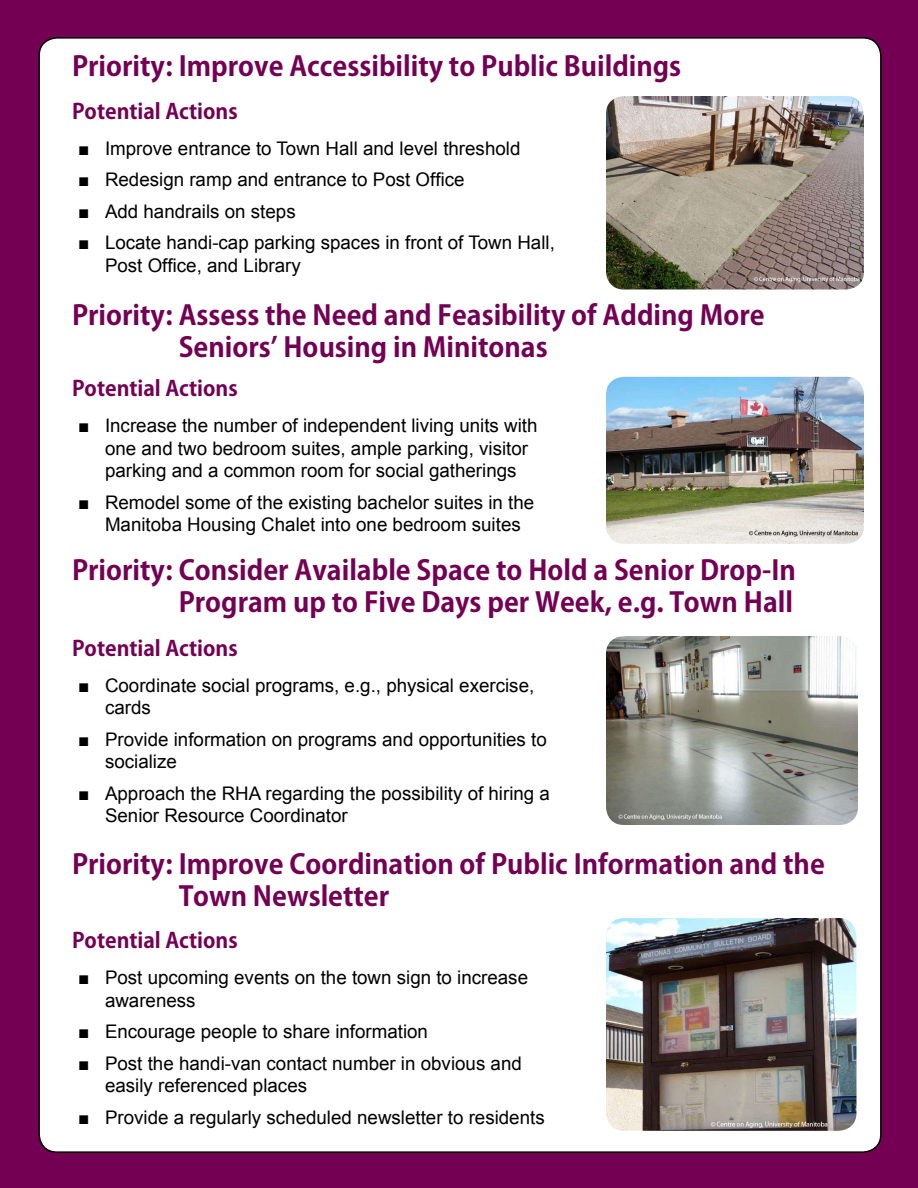
<style>
.page{position:relative;width:918px;height:1188px;background:#740054}
.page>*{position:absolute;margin:0;border:0;box-sizing:border-box;transform-origin:0 0}
.t1{font:700 27px/32.4px "Koz Go Pro";color:#740054}
.t2{font:700 21px "Koz Go Pro";color:#740054}
.t3{font:18.75px/22.5px "Arial";color:#000}
</style>
<div class="page">
<div style="left:39px;top:38px;width:842px;height:1114px;background:#fff;border-radius:18px"></div>
<img style="left:606px;top:96px;width:258px;height:194px">
<img style="left:606px;top:377px;width:258px;height:167px">
<img style="left:606px;top:636px;width:252px;height:189px">
<img style="left:606px;top:918px;width:250px;height:213px">
<h1 class="t1" style="left:72px;top:51px;width:611px">Priority: Improve Accessibility to Public Buildings</h1>
<p class="t2" style="left:72px;top:98px;width:167px">Potential Actions</p>
<p class="t3" style="left:78px;top:137px;width:444px">■ Improve entrance to Town Hall and level threshold</p>
<p class="t3" style="left:78px;top:169px;width:388px">■ Redesign ramp and entrance to Post Office</p>
<p class="t3" style="left:78px;top:200px;width:219px">■ Add handrails on steps</p>
<p class="t3" style="left:105px;top:232px;width:451px;text-indent:-27px">■ Locate handi-cap parking spaces in front of Town Hall,<br>Post Office, and Library</p>
<h1 class="t1" style="left:179px;top:300px;width:588px;text-indent:-107px">Priority: Assess the Need and Feasibility of Adding More<br>Seniors’ Housing in Minitonas</h1>
<p class="t2" style="left:72px;top:375px;width:167px">Potential Actions</p>
<p class="t3" style="left:105px;top:415px;width:434px;text-indent:-27px">■ Increase the number of independent living units with one and two bedroom suites, ample parking, visitor parking and a common room for social gatherings</p>
<p class="t3" style="left:105px;top:491px;width:431px;text-indent:-27px">■ Remodel some of the existing bachelor suites in the<br>Manitoba Housing Chalet into one bedroom suites</p>
<h1 class="t1" style="left:72px;top:555px;width:725px;text-align:right">Priority: Consider Available Space to Hold a Senior Drop-In<br>Program up to Five Days per Week, e.g. Town Hall</h1>
<p class="t2" style="left:72px;top:635px;width:167px">Potential Actions</p>
<p class="t3" style="left:105px;top:674px;width:431px;text-indent:-27px">■ Coordinate social programs, e.g., physical exercise, cards</p>
<p class="t3" style="left:105px;top:728px;width:443px;text-indent:-27px">■ Provide information on programs and opportunities to socialize</p>
<p class="t3" style="left:105px;top:782px;width:447px;text-indent:-27px">■ Approach the RHA regarding the possibility of hiring a<br>Senior Resource Coordinator</p>
<h1 class="t1" style="left:179px;top:849px;width:648px;text-indent:-107px">Priority: Improve Coordination of Public Information and the<br>Town Newsletter</h1>
<p class="t2" style="left:72px;top:927px;width:167px">Potential Actions</p>
<p class="t3" style="left:105px;top:967px;width:425px;text-indent:-27px">■ Post upcoming events on the town sign to increase awareness</p>
<p class="t3" style="left:78px;top:1021px;width:352px">■ Encourage people to share information</p>
<p class="t3" style="left:105px;top:1052px;width:418px;text-indent:-27px">■ Post the handi-van contact number in obvious and easily referenced places</p>
<p class="t3" style="left:78px;top:1106px;width:468px">■ Provide a regularly scheduled newsletter to residents</p>
</div>
